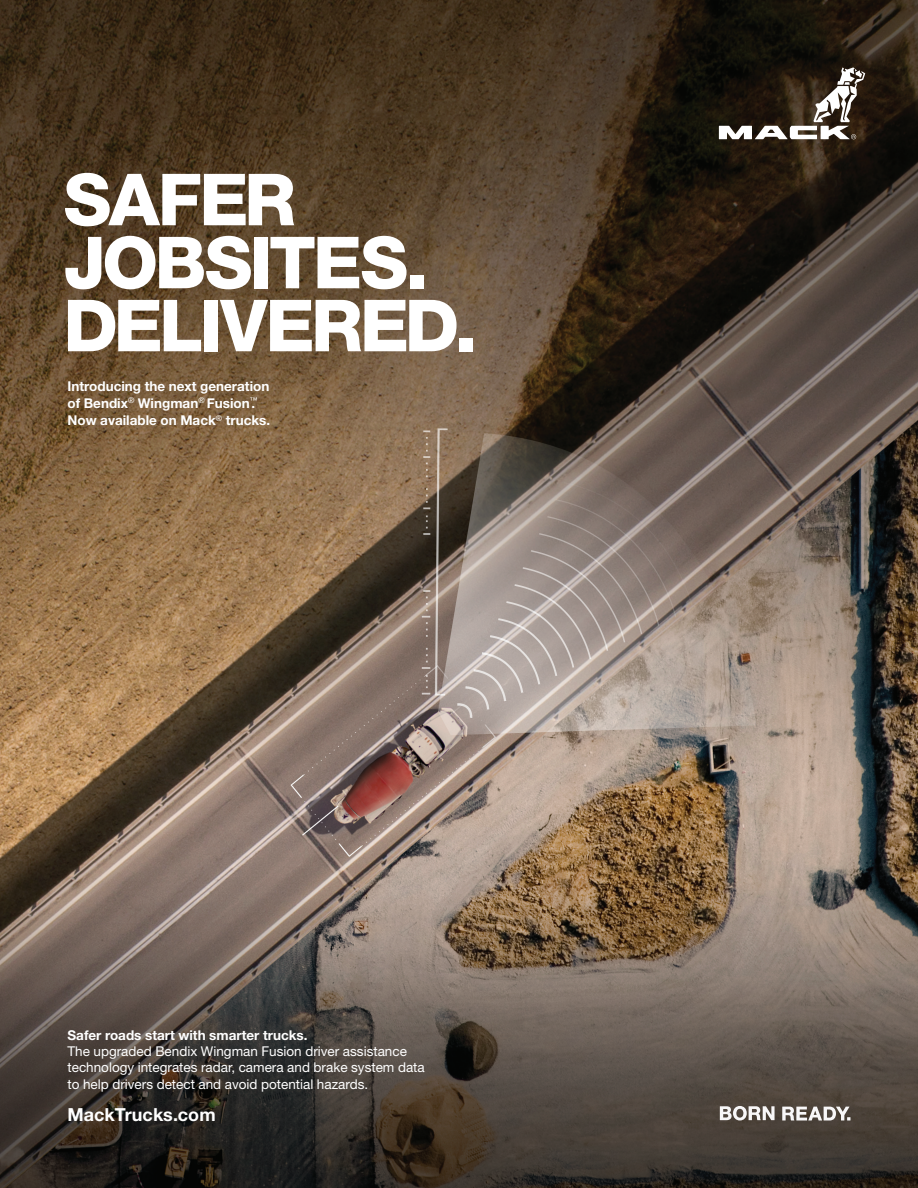
<style>
.page{position:relative;width:918px;height:1188px;background:#fff}
.page>*{position:absolute;margin:0;border:0;box-sizing:border-box;transform-origin:0 0}
.t1{font:800 72px/63px "Helvetica Neue LT Pro";letter-spacing:-.04em;color:#fff}
.t2{font:700 18px "Helvetica Neue LT Pro";letter-spacing:.005em;color:#fff}
.t3{font:13.5px/16.5px "Helvetica Neue LT Pro";color:#fff}
.t4{font:700 13.5px/17.1px "Helvetica Neue LT Pro";color:#fff}
</style>
<div class="page">
<img style="left:0;top:0;width:918px;height:1188px">
<svg style="left:719px;top:67px;width:146px;height:72px"></svg>
<svg style="left:720px;top:1106px;width:55px;height:14px"></svg>
<svg style="left:782px;top:1107px;width:68px;height:14px"></svg>
<h1 class="t1" style="left:63px;top:168px;width:415px">SAFER<br>JOBSITES.<br>DELIVERED.</h1>
<p class="t4" style="left:67px;top:377px;width:204px">Introducing the next generation of Bendix<sup>®</sup> Wingman<sup>®</sup> Fusion<sup>™</sup>.<br>Now available on Mack<sup>®</sup> trucks.</p>
<p class="t4" style="left:68px;top:1026px;width:242px">Safer roads start with smarter trucks.</p>
<p class="t3" style="left:68px;top:1043px;width:359px">The upgraded Bendix Wingman Fusion driver assistance technology integrates radar, camera and brake system data to help drivers detect and avoid potential hazards.</p>
<h2 class="t2" style="left:68px;top:1103px;width:150px">MackTrucks.com</h2>
</div>
